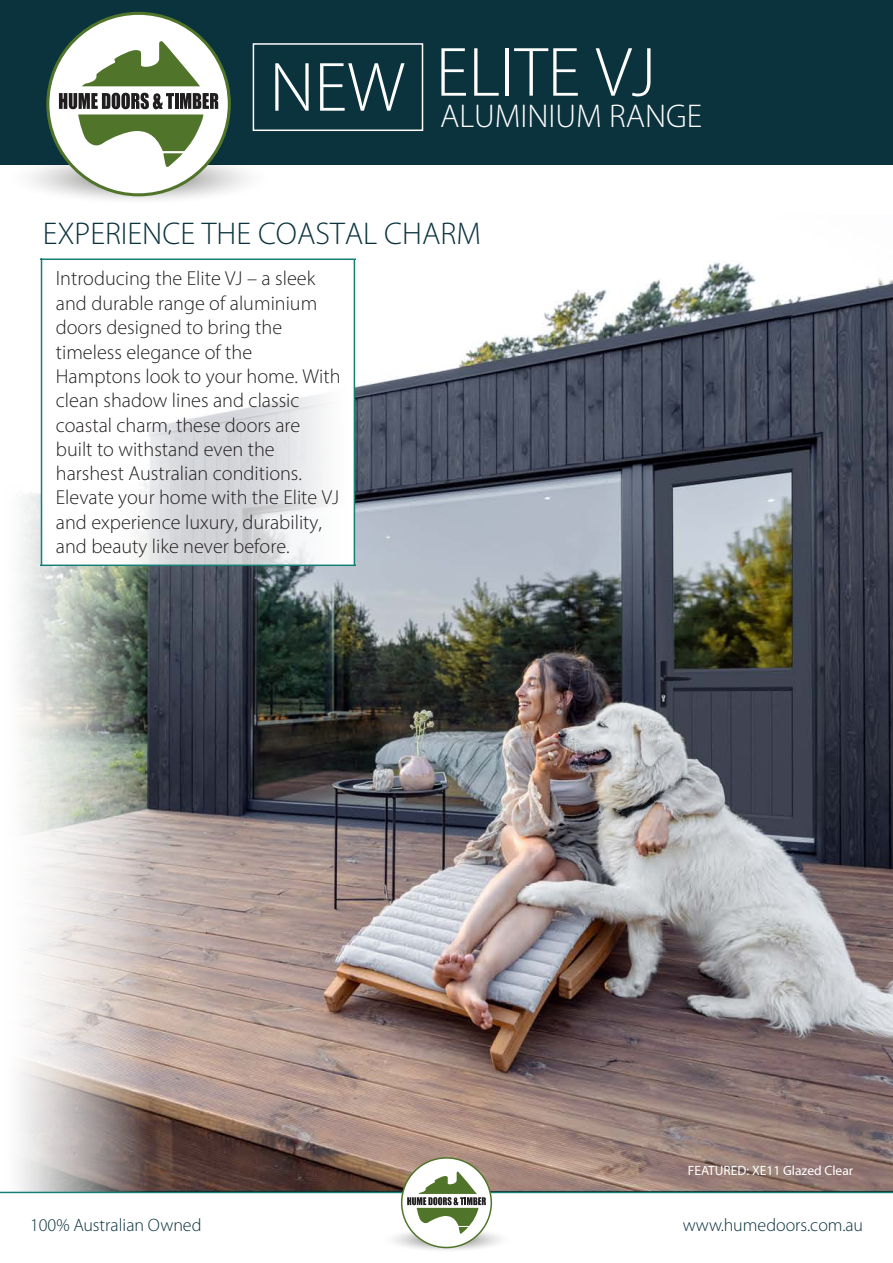
<style>
.page{position:relative;width:893px;height:1263px;background:#fff}
.page>*{position:absolute;margin:0;border:0;box-sizing:border-box;transform-origin:0 0}
.t1{font:300 70.35px "Myriad Pro";color:#fff}
.t2{font:300 33px "Myriad Pro";color:#fff}
.t3{font:300 31.5px "Myriad Pro";color:#0b333e}
.t4{font:300 20.25px/24.3px "Myriad Pro";color:#231f20}
.t5{font:300 18px "Myriad Pro";color:#0b333e}
.t6{font:13.5px "Myriad Pro";color:#fff}
.s1{font-size:20.85px}
</style>
<div class="page">
<img style="left:149px;top:258px;width:744px;height:933px">
<svg style="left:0;top:164px;width:149px;height:1030px"></svg>
<hr style="left:0;top:1192px;width:893px;height:1px;background:#137f76">
<div style="left:402px;top:1158px;width:89px;height:89px;background:#fff;border-radius:50%"></div>
<svg style="left:380px;top:1171px;width:133px;height:79px"></svg>
<svg style="left:42px;top:247px;width:132px;height:318px"></svg>
<hr style="left:41px;top:259px;width:1px;height:307px;background:#137f76">
<svg style="left:174px;top:164px;width:180px;height:401px"></svg>
<hr style="left:41px;top:565px;width:314px;height:1px;background:#137f76">
<hr style="left:41px;top:259px;width:314px;height:1px;background:#137f76">
<hr style="left:354px;top:260px;width:1px;height:305px;background:#137f76">
<div style="left:0;top:0;width:893px;height:164px;background:#0b333e"></div>
<div style="left:48px;top:13px;width:181px;height:182px;background:#fff;border-radius:50%"></div>
<svg style="left:82px;top:41px;width:118px;height:45px"></svg>
<svg style="left:3px;top:93px;width:271px;height:112px"></svg>
<div style="left:253px;top:43px;width:170px;height:88px;border:2px solid #fff"></div>
<h1 class="t1" style="left:270px;top:34px;width:388px">NEW ELITE VJ</h1>
<h2 class="t2" style="left:440px;top:96px;width:263px">ALUMINIUM RANGE</h2>
<h3 class="t3" style="left:43px;top:215px;width:440px">EXPERIENCE THE COASTAL CHARM</h3>
<p class="t4" style="left:56px;top:266px;width:286px"><span class="s1">I</span>ntroducing the Elite VJ – a sleek and durable range of aluminium doors designed to bring the timeless elegance of the<br>Hamptons look to your home. With clean shadow lines and classic coastal charm, these doors are built to withstand even the harshest Australian conditions.<br>Elevate your home with the Elite VJ and experience luxury, durability, and beauty like never before.</p>
<p class="t5" style="left:30px;top:1215px;width:173px">100% Australian Owned</p>
<p class="t6" style="left:688px;top:1163px;width:167px">FEATURED: XE11 Glazed Clear</p>
<p class="t5" style="left:683px;top:1215px;width:182px">www.humedoors.com.au</p>
</div>
